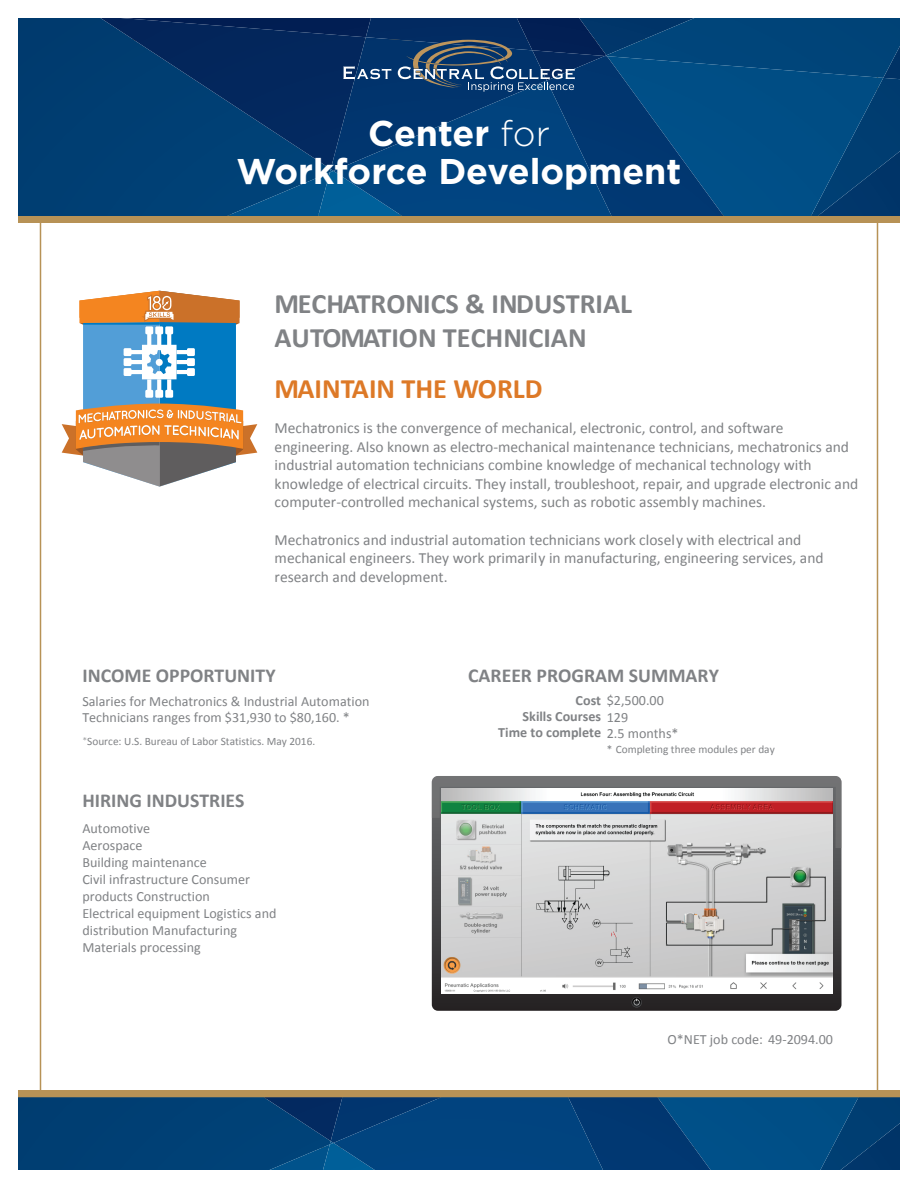
<style>
.page{position:relative;width:918px;height:1188px;background:#fff}
.page>*{position:absolute;margin:0;border:0;box-sizing:border-box;transform-origin:0 0}
.t1{font:700 35.7px/37.5px "Gotham";color:#fff;text-align:center}
.t2{font:700 28.2px/33.9px "Calibri";color:#808285}
.t3{font:700 28.2px "Calibri";color:#dd7927}
.t4{font:700 19.8px "Calibri";color:#808285}
.t5{font:15.45px/18.6px "Calibri";color:#808285}
.t6{font:14.1px/17px "Calibri";color:#808285}
.t7{font:700 14.1px "Calibri";color:#808285}
.t8{font:11.25px "Calibri";color:#808285}
.s1{font-weight:300}
.s2{font-family:"Quicksand"}
.s3{font-weight:700}
.s4{font-weight:400}
</style>
<div class="page">
<div style="left:8px;top:1090px;width:896px;height:9px;background:#b79256"></div>
<svg style="left:19px;top:1097px;width:880px;height:72px;background:#003e72"></svg>
<svg style="left:227px;top:1097px;width:631px;height:72px;background:#02437c"></svg>
<div style="left:8px;top:214px;width:896px;height:9px;background:#b79256"></div>
<div style="left:19px;top:19px;width:54px;height:197px;background:#003d70"></div>
<svg style="left:73px;top:18px;width:831px;height:198px;background:#054076"></svg>
<svg style="left:432px;top:848px;width:410px;height:163px;background:#3c3a3b"></svg>
<svg style="left:631px;top:997px;width:11px;height:11px"></svg>
<svg style="left:432px;top:776px;width:410px;height:72px;background:#707172"></svg>
<img style="left:441px;top:788px;width:391px;height:205px">
<svg style="left:62px;top:291px;width:195px;height:196px"></svg>
<h1 class="t1" style="left:237px;top:114px;width:446px">Center <span class="s1">for<br></span>Workforce Development</h1>
<h2 class="t2" style="left:275px;top:287px;width:359px">MECHATRONICS &amp; INDUSTRIAL<br>AUTOMATION TECHNICIAN</h2>
<h2 class="t3" style="left:275px;top:370px;width:269px">MAINTAIN THE WORLD</h2>
<p class="t5" style="left:275px;top:419px;width:585px">Mechatronics is the convergence of mechanical, electronic, control, and software engineering. Also known as electro-mechanical maintenance technicians, mechatronics and industrial automation technicians combine knowledge of mechanical technology with knowledge of electrical circuits. They install, troubleshoot, repair, and upgrade electronic and computer-controlled mechanical systems, such as robotic assembly machines.</p>
<p class="t5" style="left:275px;top:530px;width:550px">Mechatronics and industrial automation technicians work closely with electrical and mechanical engineers. They work primarily in manufacturing, engineering services, and research and development.</p>
<p class="t4" style="left:82px;top:663px;width:195px">INCOME OPPORTUNITY</p>
<p class="t6" style="left:82px;top:692px;width:289px">Salaries for Mechatronics &amp; Industrial Automation<br>Technicians ranges from $31,930 to $80,160. *</p>
<p class="t8" style="left:82px;top:734px;width:234px"><span class="s2">*</span>Source: U.S. Bureau of Labor Statistics. May 2016.</p>
<p class="t4" style="left:82px;top:788px;width:164px">HIRING INDUSTRIES</p>
<p class="t6" style="left:82px;top:820px;width:196px">Automotive<br>Aerospace<br>Building maintenance<br>Civil infrastructure Consumer products Construction<br>Electrical equipment Logistics and distribution Manufacturing<br>Materials processing</p>
<p class="t4" style="left:468px;top:663px;width:252px">CAREER PROGRAM SUMMARY</p>
<p class="t6" style="left:576px;top:691px;width:90px"><span class="s3">Cost</span> $2,500.00</p>
<p class="t7" style="left:523px;top:707px;width:107px">Skills Courses <span class="s4">129</span></p>
<p class="t7" style="left:498px;top:723px;width:104px">Time to complete</p>
<p class="t6" style="left:607px;top:725px;width:73px">2.5 months*</p>
<p class="t8" style="left:607px;top:742px;width:170px">* Completing three modules per day</p>
<p class="t6" style="left:668px;top:1031px;width:167px">O*NET job code: 49-2094.00</p>
</div>
